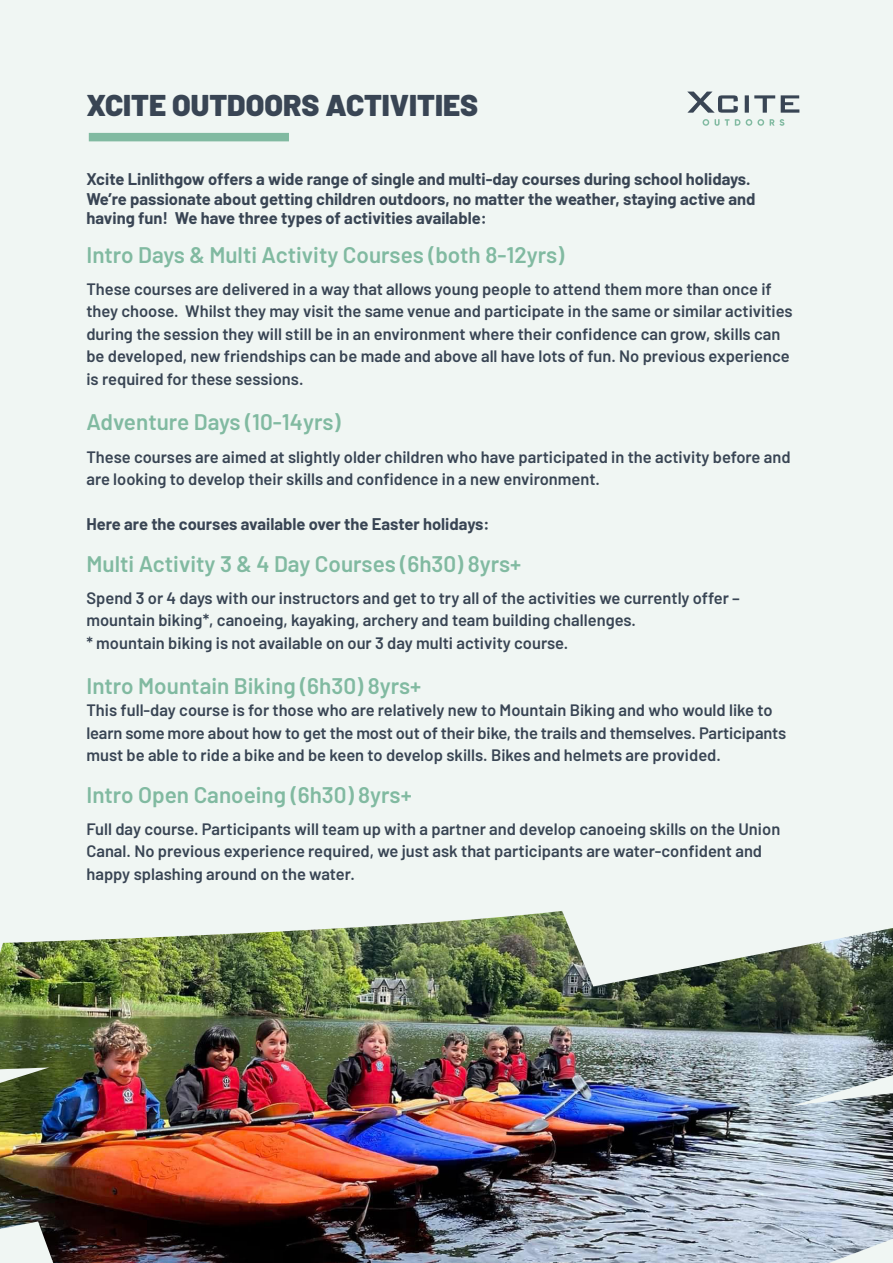
<style>
.page{position:relative;width:893px;height:1263px;background:#f0f6f3}
.page>*{position:absolute;margin:0;border:0;box-sizing:border-box;transform-origin:0 0}
.t1{font:900 30px "Barlow";color:#394554}
.t2{font:600 22.5px "Barlow";color:#81baa1}
.t3{font:600 16.5px/22.5px "Barlow";color:#394554}
.t4{font:700 16.5px/19.5px "Barlow";color:#394554}
</style>
<div class="page">
<svg style="left:687px;top:92px;width:112px;height:21px"></svg>
<svg style="left:703px;top:119px;width:81px;height:7px"></svg>
<div style="left:89px;top:133px;width:200px;height:8px;background:#81baa1"></div>
<img style="left:0;top:911px;width:893px;height:352px">
<h1 class="t1" style="left:86px;top:83px;width:393px">XCITE OUTDOORS ACTIVITIES</h1>
<p class="t4" style="left:86px;top:168px;width:671px">Xcite Linlithgow offers a wide range of single and multi-day courses during school holidays.<br>We’re passionate about getting children outdoors, no matter the weather, staying active and having fun! We have three types of activities available:</p>
<h2 class="t2" style="left:86px;top:238px;width:479px">Intro Days &amp; Multi Activity Courses (both 8-12yrs)</h2>
<p class="t3" style="left:86px;top:276px;width:708px">These courses are delivered in a way that allows young people to attend them more than once if they choose. Whilst they may visit the same venue and participate in the same or similar activities during the session they will still be in an environment where their confidence can grow, skills can be developed, new friendships can be made and above all have lots of fun. No previous experience is required for these sessions.</p>
<h2 class="t2" style="left:86px;top:405px;width:256px">Adventure Days (10-14yrs)</h2>
<p class="t3" style="left:86px;top:444px;width:706px">These courses are aimed at slightly older children who have participated in the activity before and are looking to develop their skills and confidence in a new environment.</p>
<p class="t4" style="left:86px;top:513px;width:404px">Here are the courses available over the Easter holidays:</p>
<h2 class="t2" style="left:86px;top:547px;width:436px">Multi Activity 3 &amp; 4 Day Courses (6h30) 8yrs+</h2>
<p class="t3" style="left:86px;top:585px;width:655px">Spend 3 or 4 days with our instructors and get to try all of the activities we currently offer – mountain biking*, canoeing, kayaking, archery and team building challenges.<br>* mountain biking is not available on our 3 day multi activity course.</p>
<h2 class="t2" style="left:86px;top:669px;width:336px">Intro Mountain Biking (6h30) 8yrs+</h2>
<p class="t3" style="left:86px;top:697px;width:701px">This full-day course is for those who are relatively new to Mountain Biking and who would like to learn some more about how to get the most out of their bike, the trails and themselves. Participants must be able to ride a bike and be keen to develop skills. Bikes and helmets are provided.</p>
<h2 class="t2" style="left:86px;top:778px;width:327px">Intro Open Canoeing (6h30) 8yrs+</h2>
<p class="t3" style="left:86px;top:816px;width:695px">Full day course. Participants will team up with a partner and develop canoeing skills on the Union<br>Canal. No previous experience required, we just ask that participants are water-confident and happy splashing around on the water.</p>
</div>
